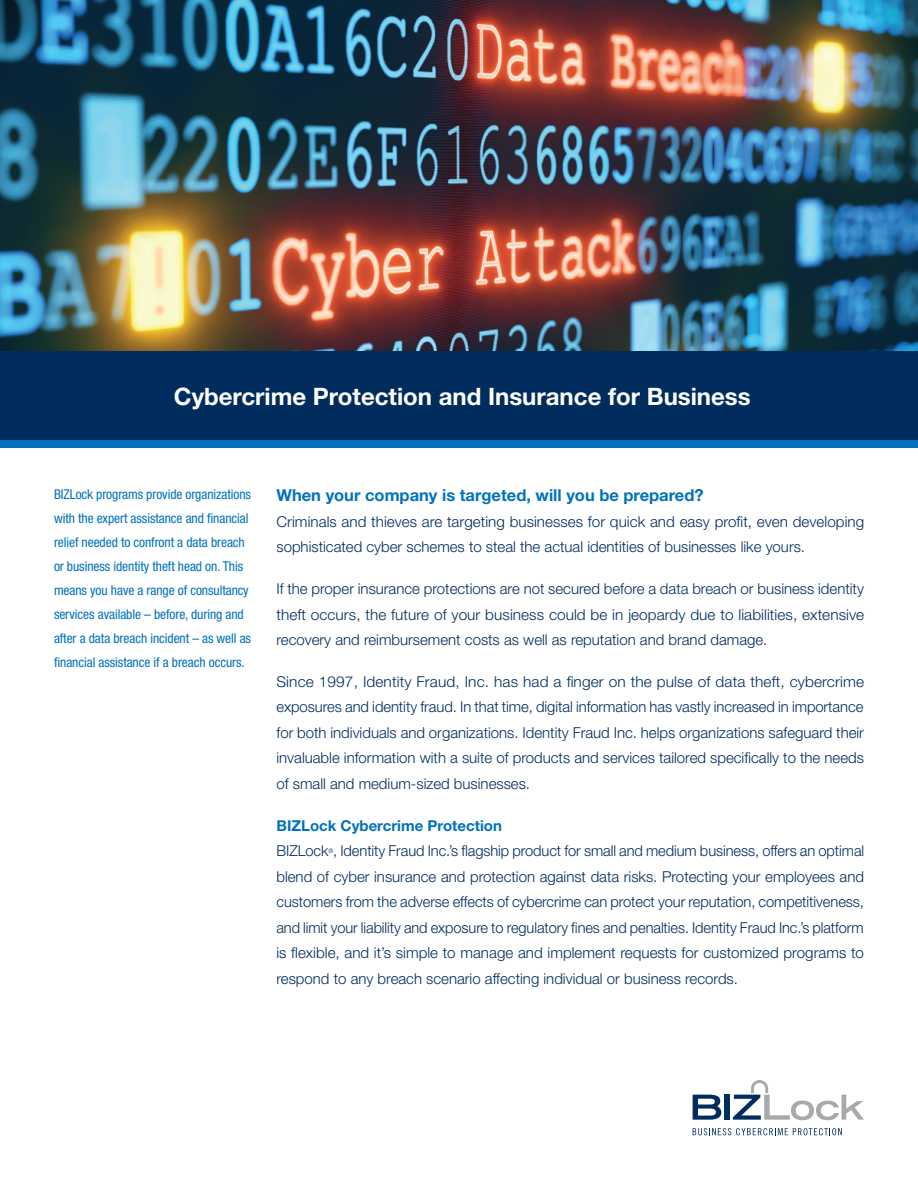
<style>
.page{position:relative;width:918px;height:1188px;background:#fff}
.page>*{position:absolute;margin:0;border:0;box-sizing:border-box;transform-origin:0 0}
.Headline{font:700 24px "Helvetica Neue";color:#fff}
.Subhead_L1{font:700 16.5px "Helvetica Neue";color:#0072bc}
.Body{font:300 15px/25.5px "Helvetica Neue";color:#002d5e;text-align:justify}
.Subhead_L1-2{font:700 15px "Helvetica Neue";color:#0072bc}
.Body-2{font:condensed 13.5px/24px "Helvetica Neue";letter-spacing:-.005em;color:#0072bc}
.Body-3{font:300 6.15px "Helvetica Neue";color:#002d5e}
</style>
<div class="page">
<img style="left:0;top:0;width:918px;height:351px">
<svg style="left:693px;top:1095px;width:28px;height:25px"></svg>
<div style="left:724px;top:1095px;width:6px;height:25px;background:#002d5e"></div>
<svg style="left:733px;top:1080px;width:131px;height:40px"></svg>
<svg style="left:693px;top:1128px;width:149px;height:7px"></svg>
<div style="left:0;top:351px;width:918px;height:90px;background:#002d5e"></div>
<div style="left:0;top:440px;width:918px;height:8px;background:#0072bc"></div>
<p class="Headline" style="left:174px;top:382px;width:578px">Cybercrime Protection and Insurance for Business</p>
<p class="Body-2" style="left:54px;top:482px;width:199px">BIZLock programs provide organizations with the expert assistance and financial relief needed to confront a data breach or business identity theft head on. This means you have a range of consultancy services available – before, during and after a data breach incident – as well as financial assistance if a breach occurs.</p>
<p class="Subhead_L1" style="left:276px;top:485px;width:429px">When your company is targeted, will you be prepared?</p>
<p class="Body" style="left:276px;top:509px;width:589px">Criminals and thieves are targeting businesses for quick and easy profit, even developing sophisticated cyber schemes to steal the actual identities of businesses like yours.</p>
<p class="Body" style="left:276px;top:576px;width:589px">If the proper insurance protections are not secured before a data breach or business identity theft occurs, the future of your business could be in jeopardy due to liabilities, extensive recovery and reimbursement costs as well as reputation and brand damage.</p>
<p class="Body" style="left:276px;top:668px;width:589px">Since 1997, Identity Fraud, Inc. has had a finger on the pulse of data theft, cybercrime exposures and identity fraud. In that time, digital information has vastly increased in importance for both individuals and organizations. Identity Fraud Inc. helps organizations safeguard their invaluable information with a suite of products and services tailored specifically to the needs of small and medium-sized businesses.</p>
<p class="Subhead_L1-2" style="left:276px;top:816px;width:227px">BIZLock Cybercrime Protection</p>
<p class="Body" style="left:276px;top:838px;width:589px">BIZLock , Identity Fraud Inc.’s flagship product for small and medium business, offers an optimal</p>
<p class="Body-3" style="left:328px;top:847px;width:6px">®</p>
<p class="Body" style="left:276px;top:863px;width:589px">blend of cyber insurance and protection against data risks. Protecting your employees and customers from the adverse effects of cybercrime can protect your reputation, competitiveness, and limit your liability and exposure to regulatory fines and penalties. Identity Fraud Inc.’s platform is flexible, and it’s simple to manage and implement requests for customized programs to respond to any breach scenario affecting individual or business records.</p>
</div>
